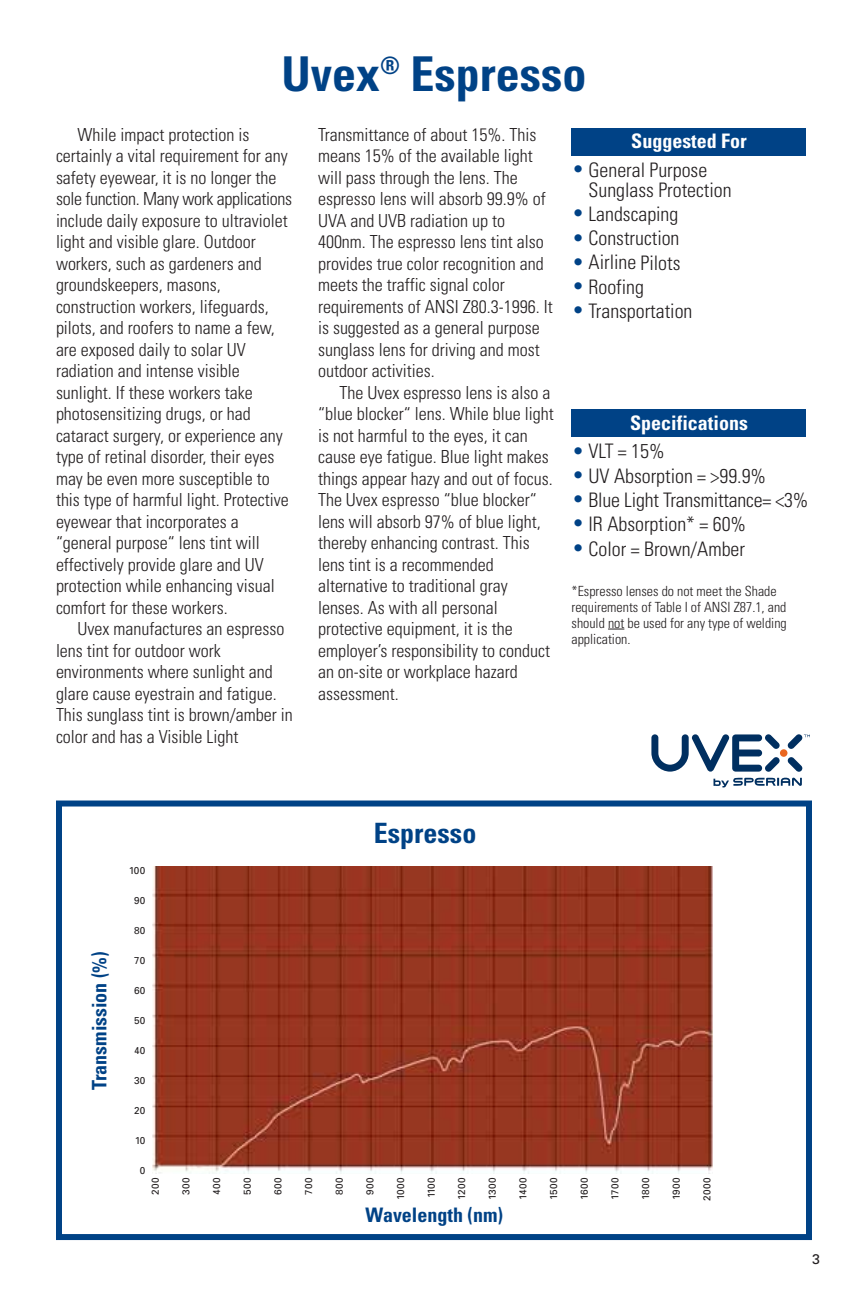
<style>
.page{position:relative;width:864px;height:1296px;background:#fff}
.page>*{position:absolute;margin:0;border:0;box-sizing:border-box;transform-origin:0 0}
.t1{font:700 condensed 48px "Univers";color:#004286}
.t2{font:700 condensed 28px "Univers";color:#004286}
.t3{font:300 condensed 20px/20px "Univers";color:#231f20}
.t4{font:700 condensed 20px "Univers";color:#004286}
.t5{font:700 condensed 20px "Univers";color:#fff}
.t6{font:300 condensed 18px/21.4px "Univers";color:#231f20}
.t7{font:300 condensed 14px/16px "Univers";color:#231f20}
.t8{font:14px "Univers";color:#231f20}
.t9{font:10px "Univers";color:#231f20}
.s1{color:#004286}
</style>
<div class="page">
<div style="left:56px;top:801px;width:756px;height:439px;border:6px solid #004286"></div>
<img style="left:152px;top:866px;width:561px;height:308px">
<div style="left:572px;top:128px;width:234px;height:28px;background:#004286"></div>
<div style="left:572px;top:410px;width:234px;height:27px;background:#004286"></div>
<svg style="left:608px;top:629px;width:16px;height:1px"></svg>
<svg style="left:714px;top:778px;width:88px;height:10px"></svg>
<svg style="left:651px;top:734px;width:159px;height:38px"></svg>
<h1 class="t1" style="left:281px;top:56px;width:307px">Uvex<sup>®</sup> Espresso</h1>
<p class="t6" style="left:56px;top:126px;width:238px;text-indent:22px">While impact protection is certainly a vital requirement for any safety eyewear, it is no longer the sole function. Many work applications include daily exposure to ultraviolet light and visible glare. Outdoor workers, such as gardeners and groundskeepers, masons, construction workers, lifeguards, pilots, and roofers to name a few, are exposed daily to solar UV radiation and intense visible sunlight. If these workers take photosensitizing drugs, or had cataract surgery, or experience any type of retinal disorder, their eyes may be even more susceptible to this type of harmful light. Protective eyewear that incorporates a “general purpose“ lens tint will effectively provide glare and UV protection while enhancing visual comfort for these workers.</p>
<p class="t6" style="left:56px;top:620px;width:238px;text-indent:22px">Uvex manufactures an espresso lens tint for outdoor work environments where sunlight and glare cause eyestrain and fatigue.<br>This sunglass tint is brown/amber in color and has a Visible Light</p>
<p class="t6" style="left:318px;top:126px;width:236px">Transmittance of about 15%. This means 15% of the available light will pass through the lens. The espresso lens will absorb 99.9% of<br>UVA and UVB radiation up to<br>400nm. The espresso lens tint also provides true color recognition and meets the traffic signal color requirements of ANSI Z80.3-1996. It is suggested as a general purpose sunglass lens for driving and most outdoor activities.</p>
<p class="t6" style="left:318px;top:384px;width:237px;text-indent:22px">The Uvex espresso lens is also a “blue blocker“ lens. While blue light is not harmful to the eyes, it can cause eye fatigue. Blue light makes things appear hazy and out of focus.<br>The Uvex espresso “blue blocker“ lens will absorb 97% of blue light, thereby enhancing contrast. This lens tint is a recommended alternative to traditional gray lenses. As with all personal protective equipment, it is the employer’s responsibility to conduct an on-site or workplace hazard assessment.</p>
<p class="t5" style="left:631px;top:134px;width:117px">Suggested For</p>
<p class="t3" style="left:588px;top:162px;width:145px;text-indent:-16px"><span class="s1">•</span> General Purpose<br>Sunglass Protection</p>
<p class="t3" style="left:572px;top:206px;width:108px"><span class="s1">•</span> Landscaping</p>
<p class="t3" style="left:572px;top:230px;width:109px"><span class="s1">•</span> Construction</p>
<p class="t3" style="left:572px;top:254px;width:110px"><span class="s1">•</span> Airline Pilots</p>
<p class="t3" style="left:572px;top:279px;width:74px"><span class="s1">•</span> Roofing</p>
<p class="t3" style="left:572px;top:303px;width:122px"><span class="s1">•</span> Transportation</p>
<p class="t5" style="left:630px;top:416px;width:119px">Specifications</p>
<p class="t3" style="left:572px;top:443px;width:94px"><span class="s1">•</span> VLT = 15%</p>
<p class="t3" style="left:572px;top:468px;width:196px"><span class="s1">•</span> UV Absorption = &gt;99.9%</p>
<p class="t3" style="left:572px;top:492px;width:238px"><span class="s1">•</span> Blue Light Transmittance= &lt;3%</p>
<p class="t3" style="left:572px;top:516px;width:176px"><span class="s1">•</span> IR Absorption* = 60%</p>
<p class="t3" style="left:572px;top:541px;width:175px"><span class="s1">•</span> Color = Brown/Amber</p>
<p class="t7" style="left:572px;top:584px;width:217px">*Espresso lenses do not meet the Shade requirements of Table I of ANSI Z87.1, and should not be used for any type of welding application.</p>
<p class="t4" style="left:92px;top:1090px;width:140px;rotate:-90deg">Transmission (%)</p>
<p class="t9" style="left:129px;top:866px;width:18px">100</p>
<p class="t9" style="left:134px;top:896px;width:13px">90</p>
<p class="t9" style="left:134px;top:926px;width:13px">80</p>
<p class="t9" style="left:134px;top:956px;width:13px">70</p>
<p class="t9" style="left:134px;top:986px;width:13px">60</p>
<p class="t9" style="left:134px;top:1016px;width:13px">50</p>
<p class="t9" style="left:134px;top:1046px;width:13px">40</p>
<p class="t9" style="left:134px;top:1076px;width:13px">30</p>
<p class="t9" style="left:134px;top:1106px;width:13px">20</p>
<p class="t9" style="left:135px;top:1136px;width:12px">10</p>
<p class="t9" style="left:140px;top:1166px;width:7px">0</p>
<h2 class="t2" style="left:374px;top:823px;width:104px">Espresso</h2>
<p class="t9" style="left:152px;top:1195px;width:19px;rotate:-90deg">200</p>
<p class="t9" style="left:182px;top:1195px;width:19px;rotate:-90deg">300</p>
<p class="t9" style="left:213px;top:1195px;width:19px;rotate:-90deg">400</p>
<p class="t9" style="left:244px;top:1195px;width:19px;rotate:-90deg">500</p>
<p class="t9" style="left:274px;top:1195px;width:19px;rotate:-90deg">600</p>
<p class="t9" style="left:305px;top:1195px;width:19px;rotate:-90deg">700</p>
<p class="t9" style="left:336px;top:1195px;width:19px;rotate:-90deg">800</p>
<p class="t9" style="left:366px;top:1195px;width:19px;rotate:-90deg">900</p>
<p class="t9" style="left:397px;top:1200px;width:24px;rotate:-90deg">1000</p>
<p class="t9" style="left:427px;top:1198px;width:22px;rotate:-90deg">1100</p>
<p class="t9" style="left:458px;top:1200px;width:24px;rotate:-90deg">1200</p>
<p class="t9" style="left:489px;top:1200px;width:24px;rotate:-90deg">1300</p>
<p class="t9" style="left:519px;top:1200px;width:24px;rotate:-90deg">1400</p>
<p class="t9" style="left:550px;top:1200px;width:24px;rotate:-90deg">1500</p>
<p class="t9" style="left:581px;top:1200px;width:24px;rotate:-90deg">1600</p>
<p class="t9" style="left:611px;top:1200px;width:24px;rotate:-90deg">1700</p>
<p class="t9" style="left:642px;top:1200px;width:24px;rotate:-90deg">1800</p>
<p class="t9" style="left:673px;top:1200px;width:24px;rotate:-90deg">1900</p>
<p class="t9" style="left:703px;top:1201px;width:25px;rotate:-90deg">2000</p>
<p class="t4" style="left:366px;top:1208px;width:139px">Wavelength (nm)</p>
<p class="t8" style="left:812px;top:1253px;width:9px">3</p>
</div>
